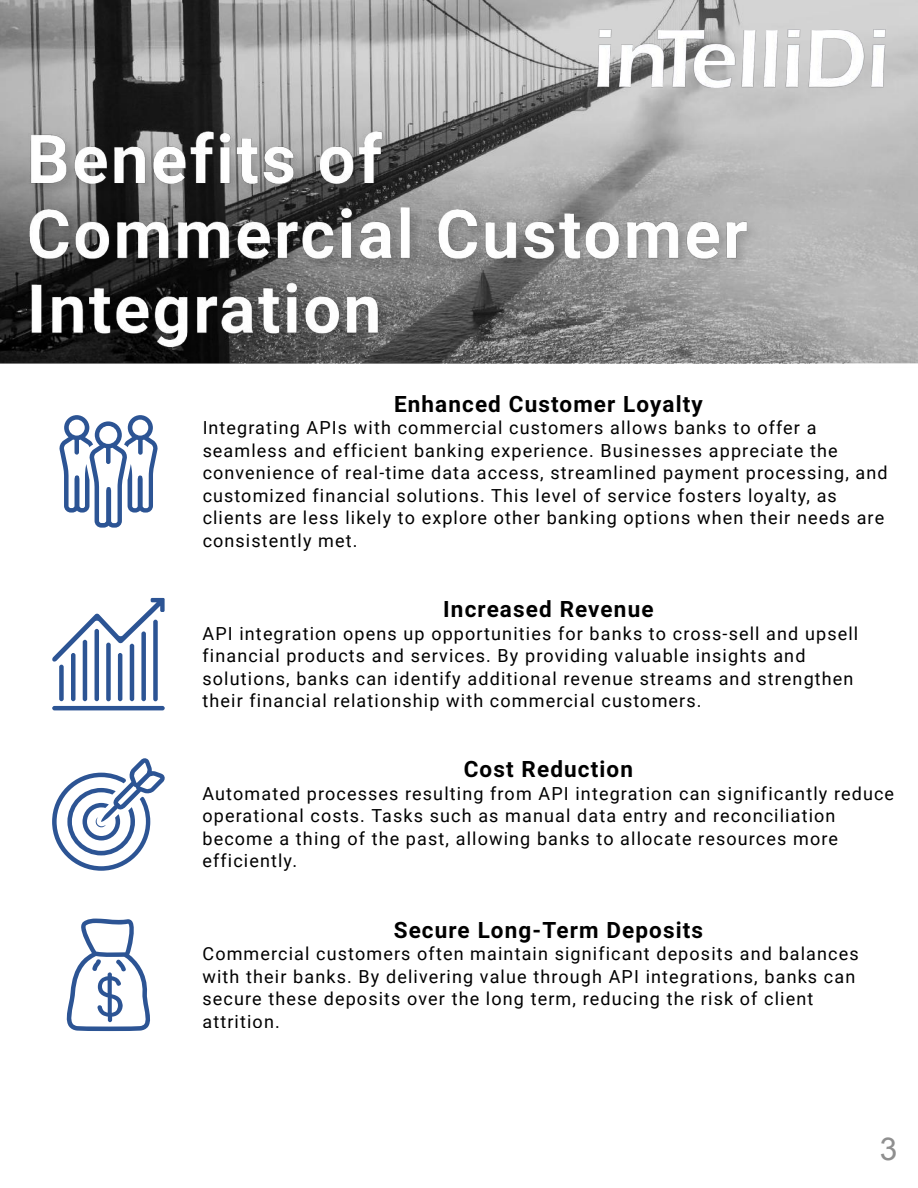
<style>
.page{position:relative;width:918px;height:1188px;background:#fff}
.page>*{position:absolute;margin:0;border:0;box-sizing:border-box;transform-origin:0 0}
.t1{font:31.5px "Arial";color:#8f8f8f}
.t2{font:700 22.5px "Roboto";letter-spacing:.05em;color:#000}
.t3{font:18px/22.5px "Roboto";letter-spacing:.065em;color:#000}
</style>
<div class="page">
<img style="left:0;top:0;width:918px;height:364px">
<img style="left:22px;top:116px;width:764px;height:248px">
<svg style="left:60px;top:415px;width:97px;height:113px"></svg>
<svg style="left:52px;top:598px;width:113px;height:112px"></svg>
<svg style="left:52px;top:758px;width:113px;height:113px"></svg>
<svg style="left:67px;top:919px;width:83px;height:112px"></svg>
<img style="left:594px;top:26px;width:295px;height:66px">
<p class="t2" style="left:394px;top:391px;width:310px">Enhanced Customer Loyalty</p>
<p class="t3" style="left:202px;top:417px;width:687px">Integrating APIs with commercial customers allows banks to offer a seamless and efficient banking experience. Businesses appreciate the convenience of real-time data access, streamlined payment processing, and customized financial solutions. This level of service fosters loyalty, as clients are less likely to explore other banking options when their needs are consistently met.</p>
<p class="t2" style="left:443px;top:596px;width:212px">Increased Revenue</p>
<p class="t3" style="left:202px;top:622px;width:657px">API integration opens up opportunities for banks to cross-sell and upsell financial products and services. By providing valuable insights and solutions, banks can identify additional revenue streams and strengthen their financial relationship with commercial customers.</p>
<p class="t2" style="left:464px;top:757px;width:171px">Cost Reduction</p>
<p class="t3" style="left:202px;top:782px;width:693px">Automated processes resulting from API integration can significantly reduce operational costs. Tasks such as manual data entry and reconciliation become a thing of the past, allowing banks to allocate resources more efficiently.</p>
<p class="t2" style="left:394px;top:917px;width:311px">Secure Long-Term Deposits</p>
<p class="t3" style="left:202px;top:943px;width:658px">Commercial customers often maintain significant deposits and balances with their banks. By delivering value through API integrations, banks can secure these deposits over the long term, reducing the risk of client attrition.</p>
<h1 class="t1" style="left:880px;top:1131px;width:19px">3</h1>
</div>
